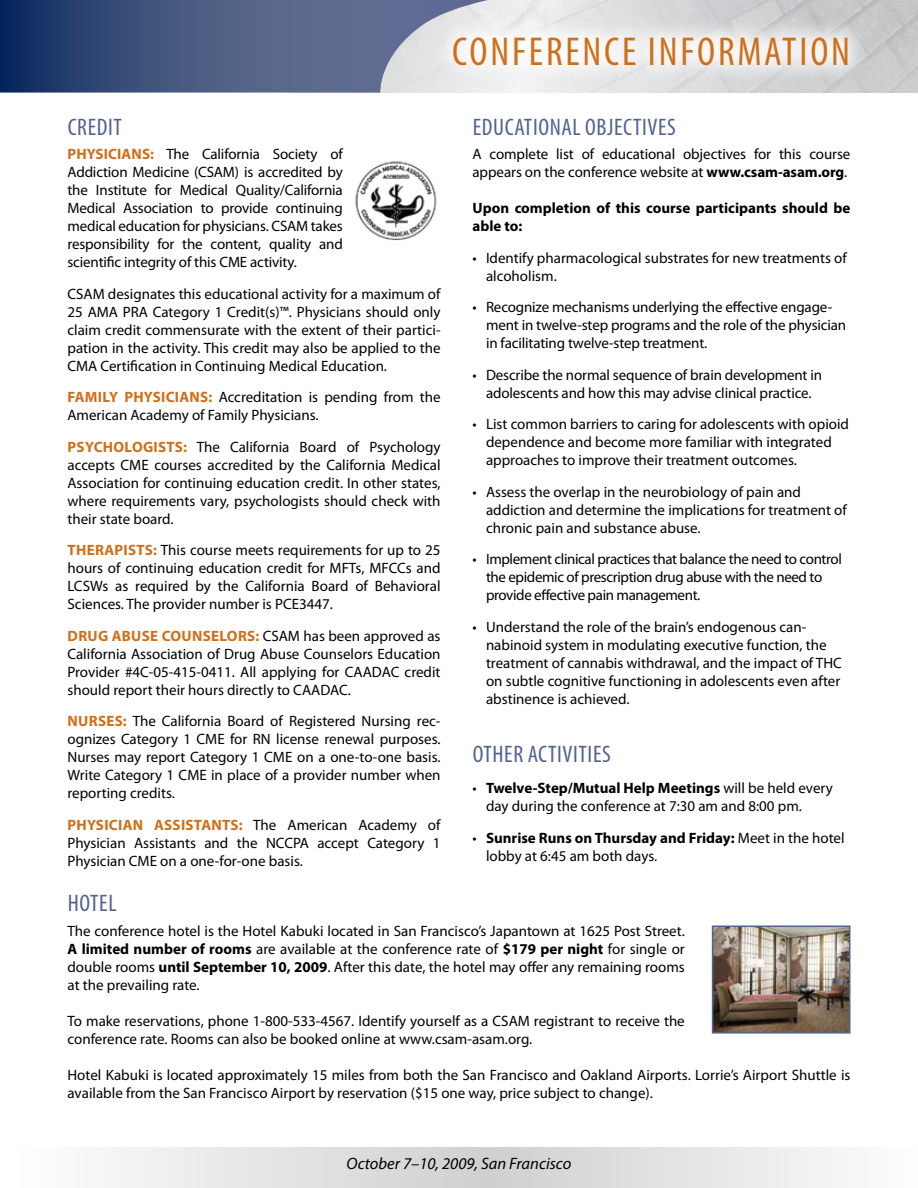
<style>
.page{position:relative;width:918px;height:1188px;background:#fff}
.page>*{position:absolute;margin:0;border:0;box-sizing:border-box;transform-origin:0 0}
.t1{font:condensed 40.5px "Myriad Pro";letter-spacing:.07em;color:#d06f1a}
.t2{font:condensed 24px "Myriad Pro";letter-spacing:.025em;color:#546292}
.t3{font:italic 16.5px "Myriad Pro";color:#000}
.t4{font:15px/18px "Myriad Pro";color:#000}
.t5{font:15px/18px "Myriad Pro";letter-spacing:-.025em;color:#000}
.t6{font:700 15px "Myriad Pro";letter-spacing:.02em;color:#d06f1a}
.t7{font:700 15px/18px "Myriad Pro";color:#000}
.s1{font-weight:700;color:#d06f1a}
.s2{font-weight:700}
</style>
<div class="page">
<svg style="left:114px;top:1147px;width:719px;height:41px;fill:#e2e2e2"></svg>
<img style="left:355px;top:161px;width:82px;height:79px">
<div style="left:431px;top:15px;width:435px;height:68px;background:#fff;opacity:.85"></div>
<svg style="left:0;top:0;width:488px;height:93px;background:#5f6e90"></svg>
<img style="left:715px;top:929px;width:132px;height:102px">
<div style="left:712px;top:926px;width:138px;height:108px;border:2px solid #546292"></div>
<h1 class="t1" style="left:452px;top:27px;width:399px">CONFERENCE INFORMATION</h1>
<h2 class="t2" style="left:68px;top:112px;width:56px">CREDIT</h2>
<p class="t6" style="left:68px;top:145px;width:37px">Physicians</p>
<p class="t4" style="left:68px;top:145px;width:277px;text-indent:83px"><span class="s1">:</span> The California Society of<br>Addiction Medicine (CSAM</p>
<p class="t4" style="left:68px;top:163px;width:277px;text-align:justify;text-indent:167px">) is accredited by the I nstitute for Medical Quality/California Medical Association to provide continuing medical education for physicians. CSAM</p>
<p class="t4" style="left:68px;top:217px;width:277px;text-align:justify;text-indent:243px">takes responsibility for the content, quality and scientific integrity of this CME</p>
<p class="t4" style="left:250px;top:253px;width:48px">activity.</p>
<p class="t4" style="left:68px;top:285px;width:10px">CSAM</p>
<p class="t4" style="left:108px;top:285px;width:335px">designates this educational activity for a maximum of</p>
<p class="t4" style="left:68px;top:303px;width:32px">25 AMA</p>
<p class="t4" style="left:67px;top:303px;width:375px;text-align:justify;text-indent:55px">PRA Category 1 Credit(s)™. Physicians should only claim credit commensurate with the extent of their partici&shy;pation in the activity. This credit may also be applied to the CMA</p>
<p class="t4" style="left:100px;top:357px;width:288px">Certification in Continuing Medical Education.</p>
<p class="t6" style="left:68px;top:388px;width:17px">Famil</p>
<p class="t6" style="left:109px;top:388px;width:53px">y Physicians</p>
<p class="t4" style="left:67px;top:388px;width:375px;text-indent:141px"><span class="s1">:</span> Accreditation is pending from the<br>American Academy of Family Physicians.</p>
<p class="t6" style="left:68px;top:437px;width:36px">Psychologists</p>
<p class="t4" style="left:183px;top:438px;width:259px"><span class="s1">:</span> The California Board of Psychology</p>
<p class="t4" style="left:67px;top:456px;width:64px">accepts CME</p>
<p class="t4" style="left:67px;top:456px;width:375px;text-align:justify;text-indent:87px">courses accredited by the California Medical Association for continuing education credit. I n other states, where requirements vary, psychologists should check with their state board.</p>
<p class="t6" style="left:68px;top:541px;width:37px">Therapists</p>
<p class="t4" style="left:67px;top:541px;width:375px;text-indent:86px"><span class="s1">:</span> This course meets requirements for up to 25 hours of continuing education credit for MFTs, MFCC</p>
<p class="t4" style="left:67px;top:559px;width:375px;text-align:justify;text-indent:338px">s and LCSWs as required by the California Board of Behavioral Sciences. The provider number is PCE3447.</p>
<p class="t6" style="left:68px;top:626px;width:162px">Drug Abuse Counselors</p>
<p class="t4" style="left:255px;top:627px;width:18px"><span class="s1">:</span>CSAM</p>
<p class="t4" style="left:67px;top:627px;width:375px;text-align:justify;text-indent:236px">has been approved as California Association of Drug Abuse Counselors Education Provider #4C-05-415-0411. All applying for CAADAC</p>
<p class="t4" style="left:405px;top:663px;width:37px">credit</p>
<p class="t4" style="left:67px;top:681px;width:236px">should report their hours directly to CAADAC</p>
<p class="t4" style="left:68px;top:674px;width:374px;line-height:31.5px;text-indent:280px">.<br><span class="s1">Nurses:</span> The California Board of Registered Nursing rec-</p>
<p class="t4" style="left:67px;top:730px;width:140px">ognizes Category 1 CME</p>
<p class="t4" style="left:67px;top:730px;width:375px;text-indent:163px">for RN license renewal purposes.<br>Nurses may report Category 1 CME</p>
<p class="t4" style="left:297px;top:748px;width:145px">on a one-to-one basis.</p>
<p class="t4" style="left:67px;top:766px;width:122px">Write Category 1 CME</p>
<p class="t4" style="left:211px;top:766px;width:231px">in place of a provider number when</p>
<p class="t4" style="left:67px;top:784px;width:109px">reporting credits.</p>
<p class="t6" style="left:68px;top:815px;width:37px">Physician</p>
<p class="t6" style="left:154px;top:815px;width:20px">Assistants</p>
<p class="t4" style="left:67px;top:816px;width:375px;text-align:justify;text-indent:171px"><span class="s1">:</span> The American Academy of Physician Assistants and the NCCPA accept Category 1<br>Physician CME</p>
<p class="t4" style="left:160px;top:852px;width:144px">on a one-for-one basis.</p>
<h2 class="t2" style="left:473px;top:112px;width:205px">EDUCATIONAL OBJECTIVES</h2>
<p class="t4" style="left:472px;top:145px;width:379px">A complete list of educational objectives for this course appears on the conference website at <span class="s2">www.csam-asam.org</span>.</p>
<p class="t7" style="left:472px;top:199px;width:379px">Upon completion of this course participants should be able to:</p>
<p class="t4" style="left:486px;top:249px;width:363px;text-indent:-14px">• Identify pharmacological substrates for new treatments of alcoholism.</p>
<p class="t4" style="left:486px;top:298px;width:362px;text-indent:-14px">• Recognize mechanisms underlying the effective engage&shy;ment in twelve-step programs and the role of the physician in facilitating twelve-step treatment.</p>
<p class="t4" style="left:472px;top:366px;width:351px;text-align:center">• Describe the normal sequence of brain development in adolescents and how this may advise clinical practice.</p>
<p class="t4" style="left:486px;top:415px;width:365px;text-indent:-14px">• List common barriers to caring for adolescents with opioid dependence and become more familiar with integrated approaches to improve their treatment outcomes.</p>
<p class="t4" style="left:486px;top:483px;width:363px;text-indent:-14px">• Assess the overlap in the neurobiology of pain and addiction and determine the implications for treatment of chronic pain and substance abuse.</p>
<p class="t5" style="left:486px;top:550px;width:357px;text-indent:-14px">• I mplement clinical practices that balance the need to control the epidemic of prescription drug abuse with the need to provide effective pain management.</p>
<p class="t4" style="left:486px;top:618px;width:356px;text-indent:-14px">• Understand the role of the brain’s endogenous can&shy;nabinoid system in modulating executive function, the treatment of cannabis withdrawal, and the impact of THC on subtle cognitive functioning in adolescents even after abstinence is achieved.</p>
<h2 class="t2" style="left:473px;top:739px;width:140px">OTHER ACTIVITIES</h2>
<p class="t4" style="left:486px;top:779px;width:348px;text-indent:-14px">• <span class="s2">Twelve-Step/Mutual Help Meetings</span> will be held every day during the conference at 7:30 am and 8:00 pm.</p>
<p class="t4" style="left:486px;top:829px;width:360px;text-indent:-14px">• <span class="s2">Sunrise Runs on Thursday and Friday:</span> Meet in the hotel lobby at 6:45 am both days.</p>
<h2 class="t2" style="left:68px;top:889px;width:50px">HOTEL</h2>
<p class="t4" style="left:68px;top:922px;width:619px;text-align:justify">The conference hotel is the Hotel Kabuki located in San Francisco’s Japantown at 1625 Post Street.<br><span class="s2">A limited number of rooms</span> are available at the conference rate of <span class="s2">$179 per night</span> for single or double rooms <span class="s2">until September 10, 2009</span>. After this date, the hotel may offer any remaining rooms at the prevailing rate.</p>
<p class="t4" style="left:68px;top:1012px;width:436px">To make reservations, phone 1-800-533-4567. Identify yourself as a CSAM</p>
<p class="t4" style="left:534px;top:1012px;width:152px">registrant to receive the</p>
<p class="t4" style="left:68px;top:1030px;width:466px">conference rate. Rooms can also be booked online at www.csam-asam.org.</p>
<p class="t4" style="left:68px;top:1066px;width:785px">Hotel Kabuki is located approximately 15 miles from both the San Francisco and Oakland Airports. Lorrie’s Airport Shuttle is available from the San Francisco Airport by reservation ($15 one way, price subject to change).</p>
<p class="t3" style="left:347px;top:1154px;width:226px">October 7–10, 2009, San Francisco</p>
</div>
